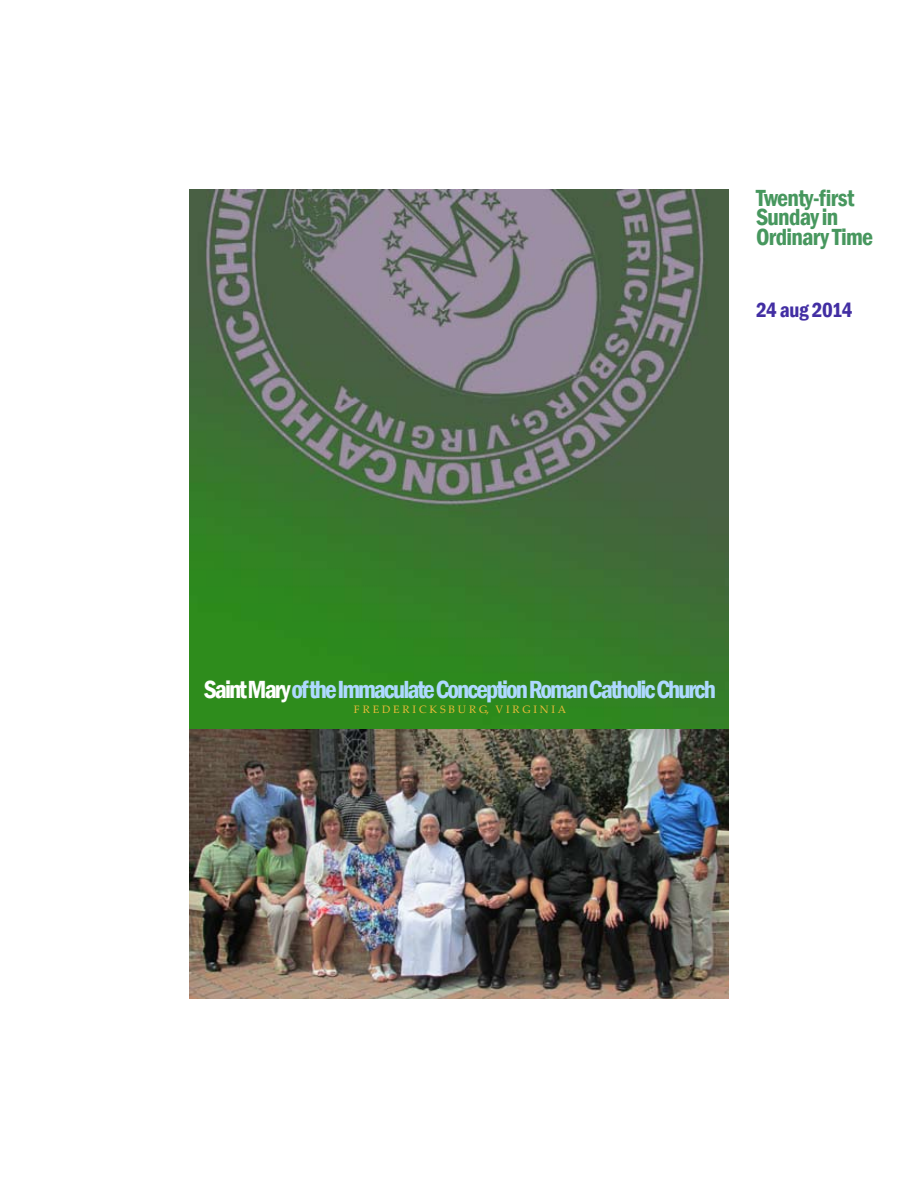
<style>
.page{position:relative;width:918px;height:1188px;background:#fff}
.page>*{position:absolute;margin:0;border:0;box-sizing:border-box;transform-origin:0 0}
.t1{font:600 condensed 25.5px "Franklin Gothic";letter-spacing:-.08em;color:#aed9ff}
.t2{font:600 condensed 24px/19.5px "Franklin Gothic";letter-spacing:-.03em;color:#47975e}
.t3{font:600 condensed 21px "Franklin Gothic";letter-spacing:-.025em;color:#422ea3}
.t4{font:10.8px "Palatino Linotype";color:#ebbb39}
.s1{color:#fff}
</style>
<div class="page">
<img style="left:189px;top:189px;width:540px;height:810px">
<p class="t2" style="left:756px;top:188px;width:119px">Twenty-first<br>Sunday in<br>Ordinary Time</p>
<p class="t3" style="left:756px;top:296px;width:98px">24 aug 2014</p>
<p class="t1" style="left:204px;top:672px;width:514px"><span class="s1">Saint Mary</span>of the Immaculate Conception Roman Catholic Church</p>
<p class="t4" style="left:354px;top:702px;width:214px">F R E D E R I C K S B U R G, V I R G I N I A</p>
</div>
